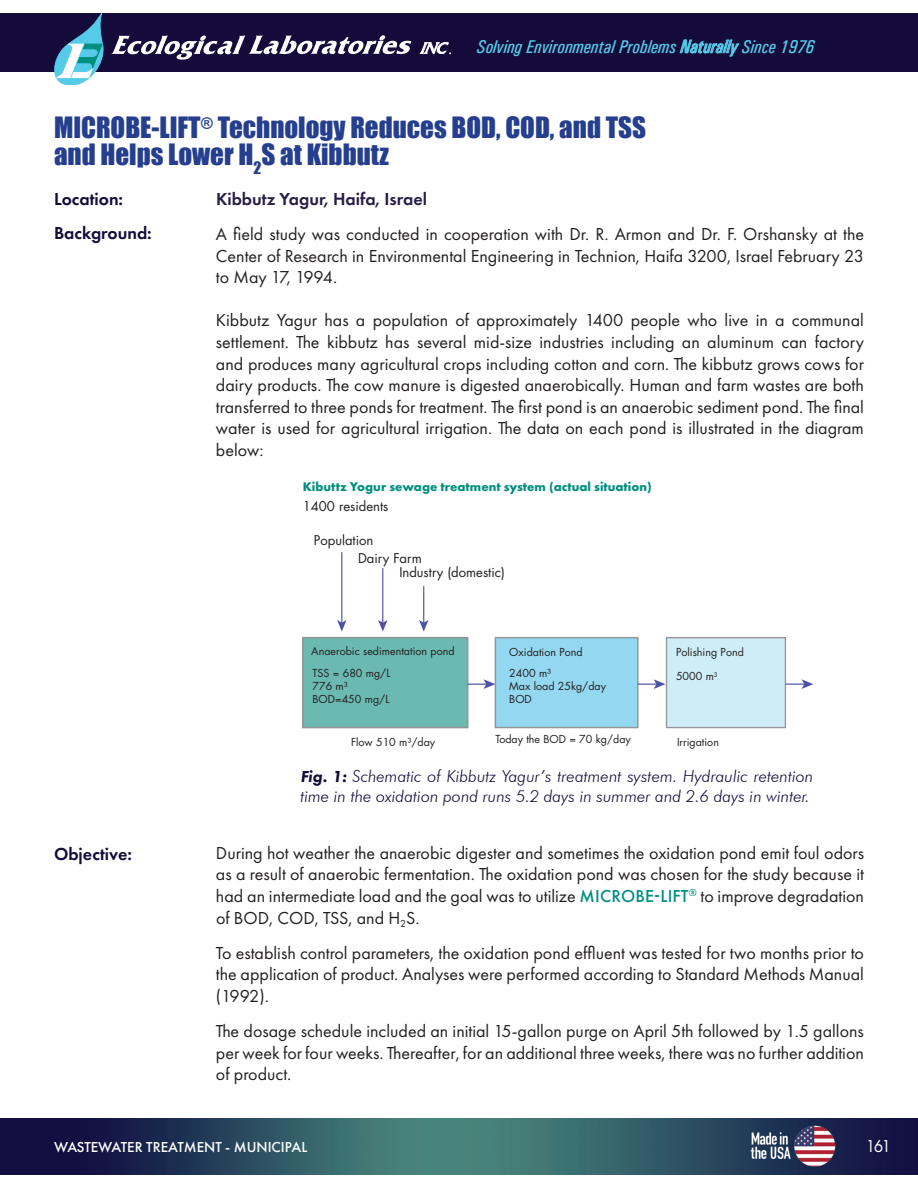
<style>
.page{position:relative;width:918px;height:1188px;background:#fff}
.page>*{position:absolute;margin:0;border:0;box-sizing:border-box;transform-origin:0 0}
.t1{font:27px/27px "Impact";color:#253f8e}
.t2{font:italic 500 condensed 18.6px "Univers";color:#55cae9}
.t3{font:18px/21.6px "Futura PT";color:#231f20;text-align:justify}
.t4{font:600 18px "Futura PT";color:#140b3a}
.t5{font:600 18px "Futura PT";color:#271d45}
.t6{font:18px "Futura PT";color:#fff;scale:.94 1}
.t7{font:italic 300 16.5px/19.5px "Futura BT";color:#140b3a}
.t8{font:500 15px "Futura PT";color:#fff}
.t9{font:700 13.05px "Futura PT";color:#008f7e}
.t10{font:13.05px "Futura Std";color:#231f20}
.t11{font:10.65px/12.9px "Futura Std";color:#231f20}
.s1{font-family:"Futura PT";font-weight:800}
.s2{font-weight:500;color:#008f7e}
</style>
<div class="page">
<div style="left:0;top:14px;width:918px;height:58px;background:#140b3a"></div>
<svg style="left:55px;top:14px;width:49px;height:71px"></svg>
<svg style="left:111px;top:35px;width:300px;height:25px"></svg>
<svg style="left:420px;top:42px;width:31px;height:12px"></svg>
<svg style="left:680px;top:40px;width:59px;height:17px"></svg>
<img style="left:0;top:1118px;width:918px;height:56px">
<img style="left:748px;top:1123px;width:90px;height:47px">
<div style="left:303px;top:638px;width:165px;height:90px;background:#6bbab2"></div>
<div style="left:302px;top:637px;width:166px;height:91px;border:2px solid #939598"></div>
<div style="left:495px;top:638px;width:143px;height:90px;background:#93d8f0"></div>
<div style="left:495px;top:637px;width:144px;height:91px;border:1px solid #939598"></div>
<div style="left:667px;top:638px;width:118px;height:90px;background:#cfedf7"></div>
<div style="left:666px;top:637px;width:120px;height:91px;border:1px solid #939598"></div>
<svg style="left:468px;top:679px;width:27px;height:10px"></svg>
<svg style="left:638px;top:679px;width:28px;height:10px"></svg>
<svg style="left:786px;top:679px;width:27px;height:10px"></svg>
<hr style="left:341px;top:552px;width:1px;height:71px;background:#4f51a2">
<svg style="left:337px;top:620px;width:10px;height:12px"></svg>
<hr style="left:382px;top:568px;width:1px;height:55px;background:#4f51a2">
<svg style="left:378px;top:620px;width:10px;height:12px"></svg>
<hr style="left:423px;top:586px;width:1px;height:37px;background:#4f51a2">
<svg style="left:419px;top:620px;width:9px;height:12px"></svg>
<p class="t2" style="left:477px;top:35px;width:339px">Solving Environmental Problems Naturally Since 1976</p>
<h1 class="t1" style="left:54px;top:113px;width:594px">MICROBE-LIFT<sup>®</sup> Technology Reduces BOD, COD, and TSS and Helps Lower H<sub>2</sub>S at Kibbutz</h1>
<p class="t5" style="left:216px;top:188px;width:213px">Kibbutz Yagur, Haifa, Israel</p>
<p class="t3" style="left:216px;top:223px;width:650px">A field study was conducted in cooperation with Dr. R. Armon and Dr. F. Orshansky at the Center of Research in Environmental Engineering in Technion, Haifa 3200, Israel February 23 to May 17, 1994.</p>
<p class="t3" style="left:216px;top:310px;width:650px">Kibbutz Yagur has a population of approximately 1400 people who live in a communal settlement. The kibbutz has several mid-size industries including an aluminum can factory and produces many agricultural crops including cotton and corn. The kibbutz grows cows for dairy products. The cow manure is digested anaerobically. Human and farm wastes are both transferred to three ponds for treatment. The first pond is an anaerobic sediment pond. The final water is used for agricultural irrigation. The data on each pond is illustrated in the diagram below:</p>
<p class="t4" style="left:54px;top:188px;width:71px">Location:</p>
<p class="t4" style="left:54px;top:221px;width:99px">Background:</p>
<p class="t9" style="left:303px;top:479px;width:351px">Kibuttz Yogur sewage treatment system (actual situation)</p>
<p class="t10" style="left:303px;top:498px;width:87px">1400 residents</p>
<p class="t10" style="left:314px;top:532px;width:61px">Population</p>
<p class="t10" style="left:358px;top:550px;width:65px">Dairy Farm</p>
<p class="t10" style="left:399px;top:564px;width:107px">Industry (domestic)</p>
<p class="t11" style="left:311px;top:644px;width:145px">Anaerobic sedimentation pond</p>
<p class="t11" style="left:313px;top:680px;width:78px">776 m³<br>BOD=450 mg/L</p>
<p class="t11" style="left:313px;top:667px;width:79px">TSS = 680 mg/L</p>
<p class="t11" style="left:509px;top:646px;width:75px">Oxidation Pond</p>
<p class="t11" style="left:509px;top:667px;width:98px">2400 m³<br>Max load 25kg/day<br>BOD</p>
<p class="t11" style="left:351px;top:735px;width:86px">Flow 510 m³/day</p>
<p class="t11" style="left:495px;top:733px;width:137px">Today the BOD = 70 kg/day</p>
<p class="t11" style="left:676px;top:646px;width:69px">Polishing Pond</p>
<p class="t11" style="left:676px;top:670px;width:43px">5000 m<sup>3</sup></p>
<p class="t11" style="left:677px;top:735px;width:44px">Irrigation</p>
<p class="t4" style="left:54px;top:843px;width:80px">Objective:</p>
<p class="t7" style="left:300px;top:767px;width:514px"><span class="s1">Fig. 1:</span> Schematic of Kibbutz Yagur’s treatment system. Hydraulic retention time in the oxidation pond runs 5.2 days in summer and 2.6 days in winter.</p>
<p class="t3" style="left:216px;top:842px;width:650px">During hot weather the anaerobic digester and sometimes the oxidation pond emit foul odors as a result of anaerobic fermentation. The oxidation pond was chosen for the study because it had an intermediate load and the goal was to utilize <span class="s2">MICROBE-LIFT</span><sup>®</sup> to improve degradation of BOD, COD, TSS, and H<sub>2</sub>S.</p>
<p class="t3" style="left:216px;top:942px;width:650px">To establish control parameters, the oxidation pond effluent was tested for two months prior to the application of product. Analyses were performed according to Standard Methods Manual (1992).</p>
<p class="t3" style="left:216px;top:1020px;width:649px">The dosage schedule included an initial 15-gallon purge on April 5th followed by 1.5 gallons per week for four weeks. Thereafter, for an additional three weeks, there was no further addition of product.</p>
<p class="t8" style="left:54px;top:1138px;width:255px">WASTEWATER TREATMENT - MUNICIPAL</p>
<p class="t6" style="left:866px;top:1135px;width:28px">161</p>
</div>
